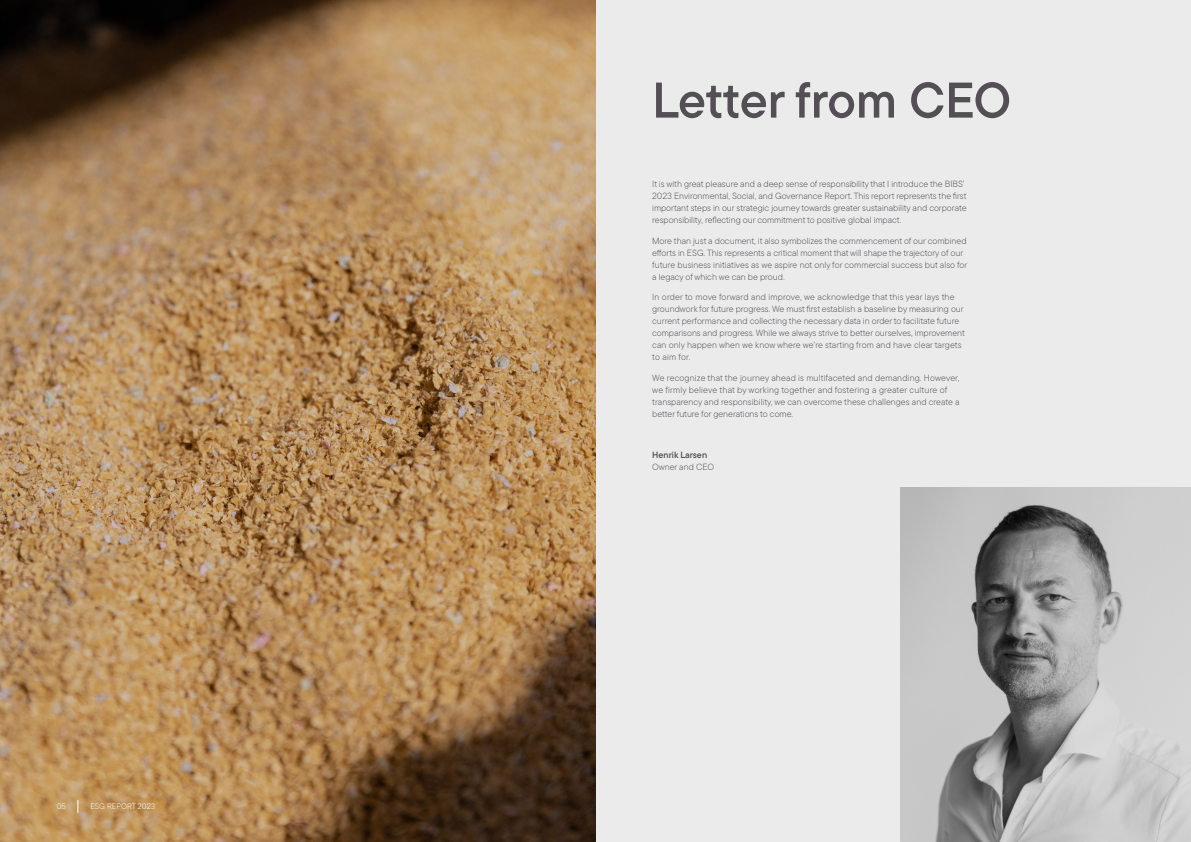
<style>
.page{position:relative;width:1191px;height:842px;background:#fff}
.page>*{position:absolute;margin:0;border:0;box-sizing:border-box;transform-origin:0 0}
.t1{font:50px "TT Commons Pro Db";letter-spacing:-.01em;color:#534f54}
.t2{font:300 9px/12px "TT Commons Pro";color:#534f54}
.t3{font:9px "TT Commons Pro Db";color:#534f54}
.t4{font:300 8px "TT Commons Pro";color:#fff}
</style>
<div class="page">
<div style="left:595px;top:0;width:596px;height:842px;background:#ebebec"></div>
<img style="left:0;top:0;width:595px;height:842px">
<svg style="left:78px;top:800px;width:1px;height:13px"></svg>
<img style="left:900px;top:488px;width:291px;height:354px">
<p class="t4" style="left:57px;top:801px;width:11px">05</p>
<p class="t4" style="left:90px;top:801px;width:66px">ESG REPORT 2023</p>
<h1 class="t1" style="left:652px;top:63px;width:360px">Letter from CEO</h1>
<p class="t2" style="left:652px;top:178px;width:316px">It is with great pleasure and a deep sense of responsibility that I introduce the BIBS’ 2023 Environmental, Social, and Governance Report. This report represents the first important steps in our strategic journey towards greater sustainability and corporate responsibility, reflecting our commitment to positive global impact.</p>
<p class="t2" style="left:652px;top:235px;width:317px">More than just a document, it also symbolizes the commencement of our combined efforts in ESG. This represents a critical moment that will shape the trajectory of our future business initiatives as we aspire not only for commercial success but also for a legacy of which we can be proud.</p>
<p class="t2" style="left:652px;top:291px;width:314px">In order to move forward and improve, we acknowledge that this year lays the groundwork for future progress. We must first establish a baseline by measuring our current performance and collecting the necessary data in order to facilitate future comparisons and progress. While we always strive to better ourselves, improvement can only happen when we know where we’re starting from and have clear targets to aim for.</p>
<p class="t2" style="left:652px;top:372px;width:309px">We recognize that the journey ahead is multifaceted and demanding. However, we firmly believe that by working together and fostering a greater culture of transparency and responsibility, we can overcome these challenges and create a better future for generations to come.</p>
<p class="t3" style="left:652px;top:448px;width:56px">Henrik Larsen</p>
<p class="t2" style="left:652px;top:461px;width:63px">Owner and CEO</p>
</div>
